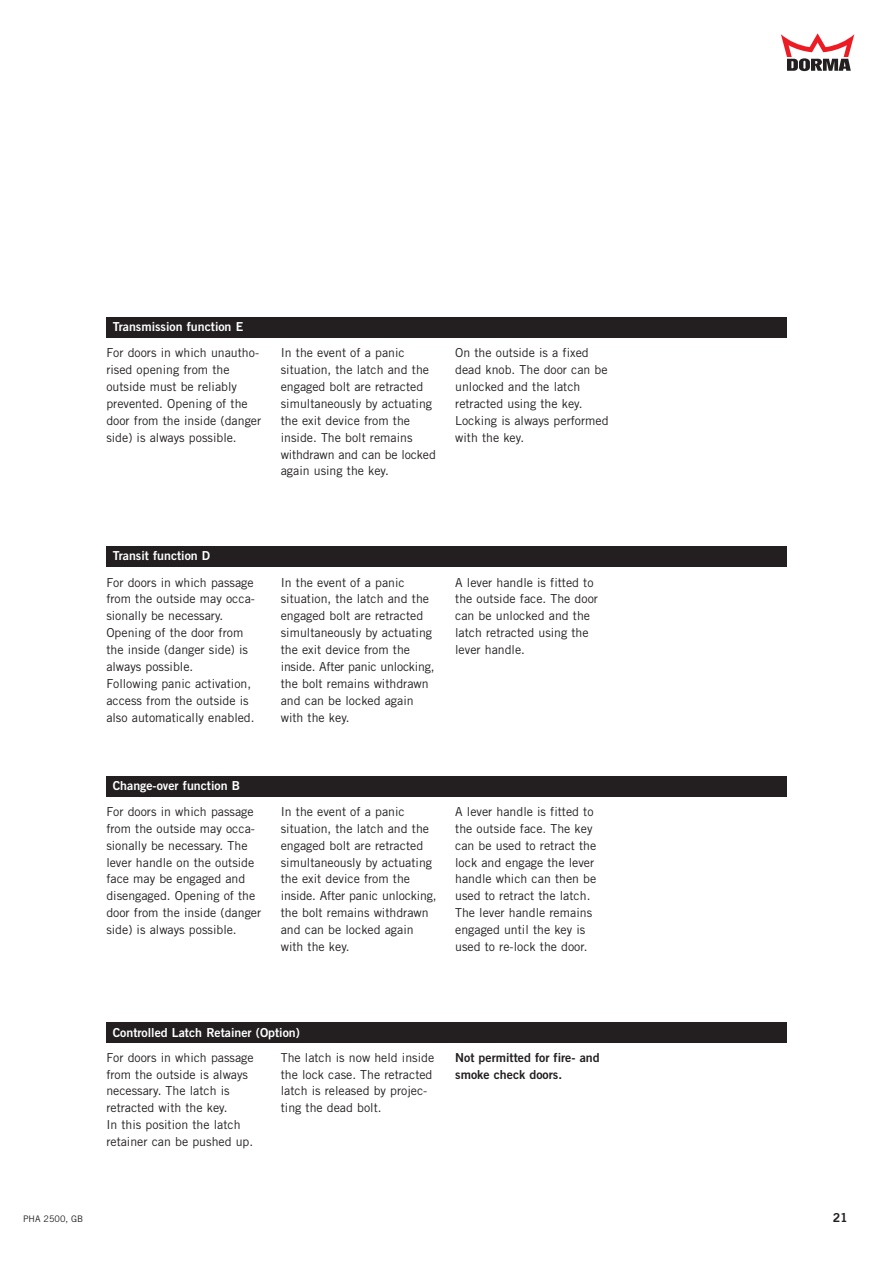
<style>
.page{position:relative;width:893px;height:1263px;background:#fff}
.page>*{position:absolute;margin:0;border:0;box-sizing:border-box;transform-origin:0 0}
.t1{font:12.3px/16.8px "Trade Gothic";color:#231f20}
.t2{font:12.3px "Trade Gothic Bold Two";color:#fff}
.t3{font:12.3px/16.8px "Trade Gothic Bold Two";color:#231f20}
.t4{font:9px "Trade Gothic";color:#231f20}
</style>
<div class="page">
<svg style="left:781px;top:33px;width:73px;height:38px"></svg>
<div style="left:106px;top:317px;width:681px;height:21px;background:#231f20"></div>
<div style="left:106px;top:547px;width:681px;height:20px;background:#231f20"></div>
<div style="left:106px;top:776px;width:681px;height:20px;background:#231f20"></div>
<div style="left:106px;top:1022px;width:681px;height:20px;background:#231f20"></div>
<p class="t2" style="left:113px;top:322px;width:132px">Transmission function E</p>
<p class="t1" style="left:106px;top:346px;width:156px">For doors in which unautho&shy;rised opening from the outside must be reliably prevented. Opening of the door from the inside (danger side) is always possible.</p>
<p class="t1" style="left:281px;top:346px;width:157px">In the event of a panic situation, the latch and the engaged bolt are retracted simultaneously by actuating the exit device from the inside. The bolt remains withdrawn and can be locked again using the key.</p>
<p class="t1" style="left:455px;top:346px;width:155px">On the outside is a fixed dead knob. The door can be unlocked and the latch retracted using the key.<br>Locking is always performed with the key.</p>
<p class="t2" style="left:113px;top:551px;width:99px">Transit function D</p>
<p class="t1" style="left:106px;top:575px;width:150px">For doors in which passage from the outside may occa&shy;sionally be necessary.<br>Opening of the door from the inside (danger side) is always possible.<br>Following panic activation, access from the outside is also automatically enabled.</p>
<p class="t1" style="left:281px;top:575px;width:155px">In the event of a panic situation, the latch and the engaged bolt are retracted simultaneously by actuating the exit device from the inside. After panic unlocking, the bolt remains withdrawn and can be locked again with the key.</p>
<p class="t1" style="left:455px;top:575px;width:144px">A lever handle is fitted to the outside face. The door can be unlocked and the latch retracted using the lever handle.</p>
<p class="t2" style="left:113px;top:781px;width:129px">Change-over function B</p>
<p class="t1" style="left:106px;top:804px;width:156px">For doors in which passage from the outside may occa&shy;sionally be necessary. The lever handle on the outside face may be engaged and disengaged. Opening of the door from the inside (danger side) is always possible.</p>
<p class="t1" style="left:281px;top:804px;width:157px">In the event of a panic situation, the latch and the engaged bolt are retracted simultaneously by actuating the exit device from the inside. After panic unlocking, the bolt remains withdrawn and can be locked again with the key.</p>
<p class="t1" style="left:455px;top:804px;width:143px">A lever handle is fitted to the outside face. The key can be used to retract the lock and engage the lever handle which can then be used to retract the latch.<br>The lever handle remains engaged until the key is used to re-lock the door.</p>
<p class="t2" style="left:113px;top:1028px;width:189px">Controlled Latch Retainer (Option)</p>
<p class="t1" style="left:106px;top:1050px;width:149px">For doors in which passage from the outside is always necessary. The latch is retracted with the key.<br>In this position the latch retainer can be pushed up.</p>
<p class="t1" style="left:281px;top:1050px;width:155px">The latch is now held inside the lock case. The retracted latch is released by projec&shy;ting the dead bolt.</p>
<p class="t3" style="left:455px;top:1050px;width:146px">Not permitted for fire- and smoke check doors.</p>
<p class="t4" style="left:23px;top:1216px;width:62px">PHA 2500, GB</p>
<p class="t3" style="left:832px;top:1211px;width:17px">21</p>
</div>
